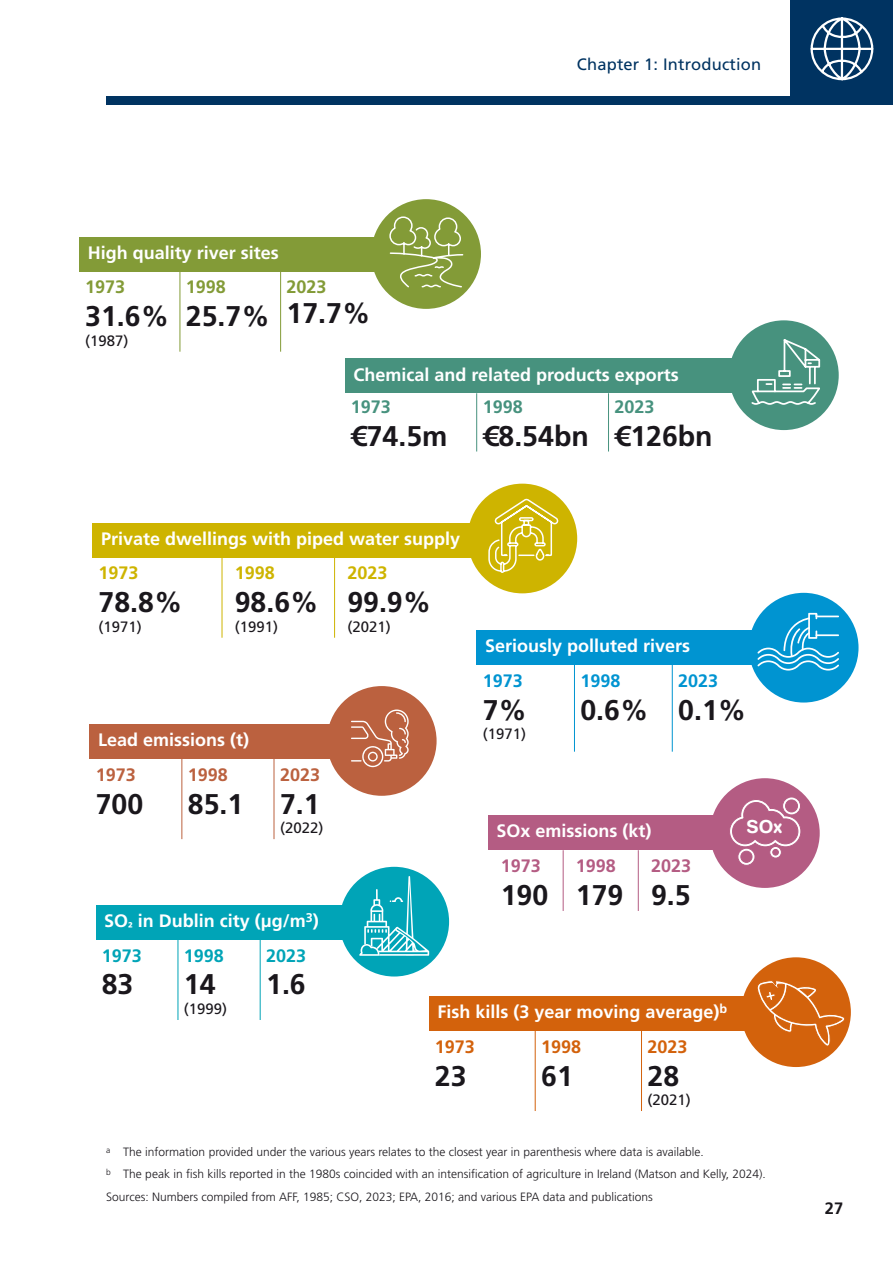
<style>
.page{position:relative;width:893px;height:1263px;background:#fff}
.page>*{position:absolute;margin:0;border:0;box-sizing:border-box;transform-origin:0 0}
._19-Bold{font:700 28.5px "Frutiger LT Std";color:#1a171c}
._12-bold{font:700 18px "Frutiger LT Std";color:#fff}
._12-Roman{font:700 18px "Frutiger LT Std";color:#d3620c}
._12-Roman-2{font:700 18px "Frutiger LT Std";color:#bb613f}
._12-Roman-3{font:700 18px "Frutiger LT Std";color:#0094d1}
._12-Roman-4{font:700 18px "Frutiger LT Std";color:#839b37}
._12-Roman-5{font:700 18px "Frutiger LT Std";color:#47927e}
._12-Roman-6{font:700 18px "Frutiger LT Std";color:#00a4b7}
._12-Roman-7{font:700 18px "Frutiger LT Std";color:#ceb400}
._12-Roman-8{font:700 18px "Frutiger LT Std";color:#b45c83}
._12-bold-2{font:700 18px "Helvetica Rounded LT Std";color:#fff}
.t1{font:16.5px "Frutiger LT Std";letter-spacing:.01em;color:#003361}
.t2{font:700 16.5px "Frutiger LT Std";color:#1a171c}
._12-Roman-9{font:15px "Frutiger LT Std";color:#1a171c}
.Source__1{font:300 12px "Frutiger LT Std";color:#1a171c}
.Source__6{font:300 12px "Frutiger LT Std";color:#1a171c}
</style>
<div class="page">
<div style="left:106px;top:96px;width:787px;height:9px;background:#003361"></div>
<div style="left:791px;top:0;width:102px;height:98px;background:#003361"></div>
<svg style="left:810px;top:17px;width:64px;height:64px"></svg>
<div style="left:429px;top:996px;width:319px;height:35px;background:#d3620c"></div>
<hr style="left:535px;top:1031px;width:1px;height:80px;background:#d3620c">
<hr style="left:641px;top:1031px;width:1px;height:80px;background:#d3620c">
<div style="left:741px;top:957px;width:110px;height:110px;background:#d3620c;border-radius:50%"></div>
<svg style="left:757px;top:978px;width:93px;height:71px"></svg>
<div style="left:90px;top:724px;width:276px;height:35px;background:#bb613f"></div>
<hr style="left:181px;top:759px;width:1px;height:80px;background:#bb613f">
<hr style="left:274px;top:759px;width:1px;height:80px;background:#bb613f">
<div style="left:327px;top:686px;width:110px;height:110px;background:#bb613f;border-radius:50%"></div>
<svg style="left:351px;top:709px;width:58px;height:58px"></svg>
<div style="left:749px;top:593px;width:109px;height:109px;background:#0094d1;border-radius:50%"></div>
<div style="left:477px;top:630px;width:293px;height:35px;background:#0094d1"></div>
<hr style="left:574px;top:665px;width:1px;height:87px;background:#0094d1">
<hr style="left:672px;top:665px;width:1px;height:87px;background:#0094d1">
<svg style="left:757px;top:613px;width:82px;height:57px"></svg>
<div style="left:79px;top:237px;width:302px;height:34px;background:#839b37"></div>
<hr style="left:180px;top:271px;width:1px;height:81px;background:#839b37">
<hr style="left:280px;top:271px;width:1px;height:81px;background:#839b37">
<div style="left:371px;top:199px;width:110px;height:110px;background:#839b37;border-radius:50%"></div>
<svg style="left:389px;top:216px;width:75px;height:72px"></svg>
<div style="left:345px;top:358px;width:395px;height:35px;background:#47927e"></div>
<hr style="left:476px;top:393px;width:1px;height:58px;background:#47927e">
<hr style="left:608px;top:393px;width:1px;height:58px;background:#47927e">
<div style="left:729px;top:320px;width:110px;height:110px;background:#47927e;border-radius:50%"></div>
<svg style="left:751px;top:339px;width:70px;height:66px"></svg>
<div style="left:96px;top:905px;width:246px;height:35px;background:#00a4b7"></div>
<hr style="left:178px;top:940px;width:1px;height:80px;background:#00a4b7">
<hr style="left:260px;top:940px;width:1px;height:80px;background:#00a4b7">
<div style="left:339px;top:867px;width:110px;height:109px;background:#00a4b7;border-radius:50%"></div>
<svg style="left:359px;top:876px;width:70px;height:80px"></svg>
<div style="left:467px;top:484px;width:110px;height:109px;background:#ceb400;border-radius:50%"></div>
<div style="left:93px;top:523px;width:382px;height:34px;background:#ceb400"></div>
<hr style="left:222px;top:557px;width:1px;height:81px;background:#ceb400">
<hr style="left:334px;top:557px;width:1px;height:81px;background:#ceb400">
<svg style="left:488px;top:498px;width:72px;height:75px"></svg>
<div style="left:488px;top:815px;width:225px;height:35px;background:#b45c83"></div>
<hr style="left:563px;top:850px;width:1px;height:61px;background:#b45c83">
<hr style="left:638px;top:850px;width:1px;height:61px;background:#b45c83">
<div style="left:710px;top:778px;width:110px;height:110px;background:#b45c83;border-radius:50%"></div>
<svg style="left:730px;top:797px;width:71px;height:68px"></svg>
<h3 class="t1" style="left:577px;top:54px;width:186px">Chapter 1: Introduction</h3>
<p class="_12-bold" style="left:88px;top:242px;width:193px">High quality river sites</p>
<p class="_12-Roman-4" style="left:85px;top:277px;width:42px">1973</p>
<p class="_19-Bold" style="left:85px;top:299px;width:85px">31.6%</p>
<p class="_12-Roman-9" style="left:85px;top:332px;width:45px">(1987)</p>
<p class="_12-Roman-4" style="left:186px;top:277px;width:42px">1998</p>
<p class="_19-Bold" style="left:186px;top:299px;width:85px">25.7%</p>
<p class="_12-Roman-4" style="left:287px;top:277px;width:42px">2023</p>
<p class="_19-Bold" style="left:287px;top:296px;width:85px">17.7%</p>
<p class="_12-bold" style="left:353px;top:364px;width:327px">Chemical and related products exports</p>
<p class="_12-Roman-5" style="left:351px;top:396px;width:42px">1973</p>
<p class="_19-Bold" style="left:351px;top:419px;width:98px">€74.5m</p>
<p class="_12-Roman-5" style="left:483px;top:396px;width:42px">1998</p>
<p class="_19-Bold" style="left:483px;top:419px;width:108px">€8.54bn</p>
<p class="_12-Roman-5" style="left:614px;top:396px;width:42px">2023</p>
<p class="_19-Bold" style="left:614px;top:419px;width:100px">€126bn</p>
<p class="_12-bold" style="left:101px;top:528px;width:361px">Private dwellings with piped water supply</p>
<p class="_12-Roman-7" style="left:99px;top:563px;width:42px">1973</p>
<p class="_19-Bold" style="left:99px;top:585px;width:85px">78.8%</p>
<p class="_12-Roman-9" style="left:99px;top:618px;width:45px">(1971)</p>
<p class="_12-Roman-7" style="left:235px;top:563px;width:42px">1998</p>
<p class="_19-Bold" style="left:235px;top:585px;width:85px">98.6%</p>
<p class="_12-Roman-9" style="left:235px;top:618px;width:45px">(1991)</p>
<p class="_12-Roman-7" style="left:347px;top:563px;width:42px">2023</p>
<p class="_19-Bold" style="left:347px;top:585px;width:85px">99.9%</p>
<p class="_12-Roman-9" style="left:347px;top:618px;width:45px">(2021)</p>
<p class="_12-bold" style="left:98px;top:729px;width:153px">Lead emissions (t)</p>
<p class="_12-Roman-2" style="left:96px;top:764px;width:42px">1973</p>
<p class="_19-Bold" style="left:96px;top:787px;width:49px">700</p>
<p class="_12-Roman-2" style="left:188px;top:764px;width:42px">1998</p>
<p class="_19-Bold" style="left:188px;top:787px;width:57px">85.1</p>
<p class="_12-Roman-2" style="left:280px;top:764px;width:42px">2023</p>
<p class="_19-Bold" style="left:280px;top:787px;width:41px">7.1</p>
<p class="_12-Roman-9" style="left:280px;top:819px;width:45px">(2022)</p>
<p class="_12-bold" style="left:485px;top:635px;width:207px">Seriously polluted rivers</p>
<p class="_12-Roman-3" style="left:483px;top:670px;width:42px">1973</p>
<p class="_19-Bold" style="left:483px;top:693px;width:46px">7%</p>
<p class="_12-Roman-9" style="left:483px;top:725px;width:45px">(1971)</p>
<p class="_12-Roman-3" style="left:580px;top:670px;width:42px">1998</p>
<p class="_19-Bold" style="left:580px;top:693px;width:70px">0.6%</p>
<p class="_12-Roman-3" style="left:678px;top:670px;width:42px">2023</p>
<p class="_19-Bold" style="left:678px;top:693px;width:70px">0.1%</p>
<p class="_12-bold" style="left:496px;top:821px;width:157px">SOx emissions (kt)</p>
<p class="_12-Roman-8" style="left:501px;top:855px;width:42px">1973</p>
<p class="_19-Bold" style="left:501px;top:878px;width:49px">190</p>
<p class="_12-Roman-8" style="left:576px;top:855px;width:42px">1998</p>
<p class="_19-Bold" style="left:576px;top:878px;width:49px">179</p>
<p class="_12-Roman-8" style="left:651px;top:855px;width:42px">2023</p>
<p class="_19-Bold" style="left:651px;top:878px;width:41px">9.5</p>
<p class="_12-bold-2" style="left:746px;top:816px;width:37px">SOx</p>
<p class="_12-bold" style="left:104px;top:910px;width:216px">SO<sub>²</sub> in Dublin city (µg/m<sup>3</sup>)</p>
<p class="_12-Roman-6" style="left:102px;top:945px;width:42px">1973</p>
<p class="_19-Bold" style="left:102px;top:968px;width:33px">83</p>
<p class="_12-Roman-6" style="left:184px;top:945px;width:42px">1998</p>
<p class="_19-Bold" style="left:184px;top:968px;width:33px">14</p>
<p class="_12-Roman-9" style="left:184px;top:1000px;width:45px">(1999)</p>
<p class="_12-Roman-6" style="left:266px;top:945px;width:42px">2023</p>
<p class="_19-Bold" style="left:266px;top:968px;width:41px">1.6</p>
<p class="_12-bold" style="left:437px;top:1001px;width:291px">Fish kills (3 year moving average)<sup>b</sup></p>
<p class="_12-Roman" style="left:435px;top:1036px;width:42px">1973</p>
<p class="_19-Bold" style="left:435px;top:1059px;width:33px">23</p>
<p class="_12-Roman" style="left:541px;top:1036px;width:42px">1998</p>
<p class="_19-Bold" style="left:541px;top:1059px;width:33px">61</p>
<p class="_12-Roman" style="left:647px;top:1036px;width:42px">2023</p>
<p class="_19-Bold" style="left:647px;top:1059px;width:33px">28</p>
<p class="_12-Roman-9" style="left:647px;top:1091px;width:45px">(2021)</p>
<p class="Source__1" style="left:106px;top:1145px;width:599px"><sup>a</sup> The information provided under the various years relates to the closest year in parenthesis where data is available.</p>
<p class="Source__1" style="left:106px;top:1167px;width:661px"><sup>b</sup> The peak in fish kills reported in the 1980s coincided with an intensification of agriculture in Ireland (Matson and Kelly, 2024).</p>
<p class="Source__6" style="left:106px;top:1190px;width:548px">Sources: Numbers compiled from AFF, 1985; CSO, 2023; EPA, 2016; and various EPA data and publications</p>
<h3 class="t2" style="left:825px;top:1198px;width:20px">27</h3>
</div>
